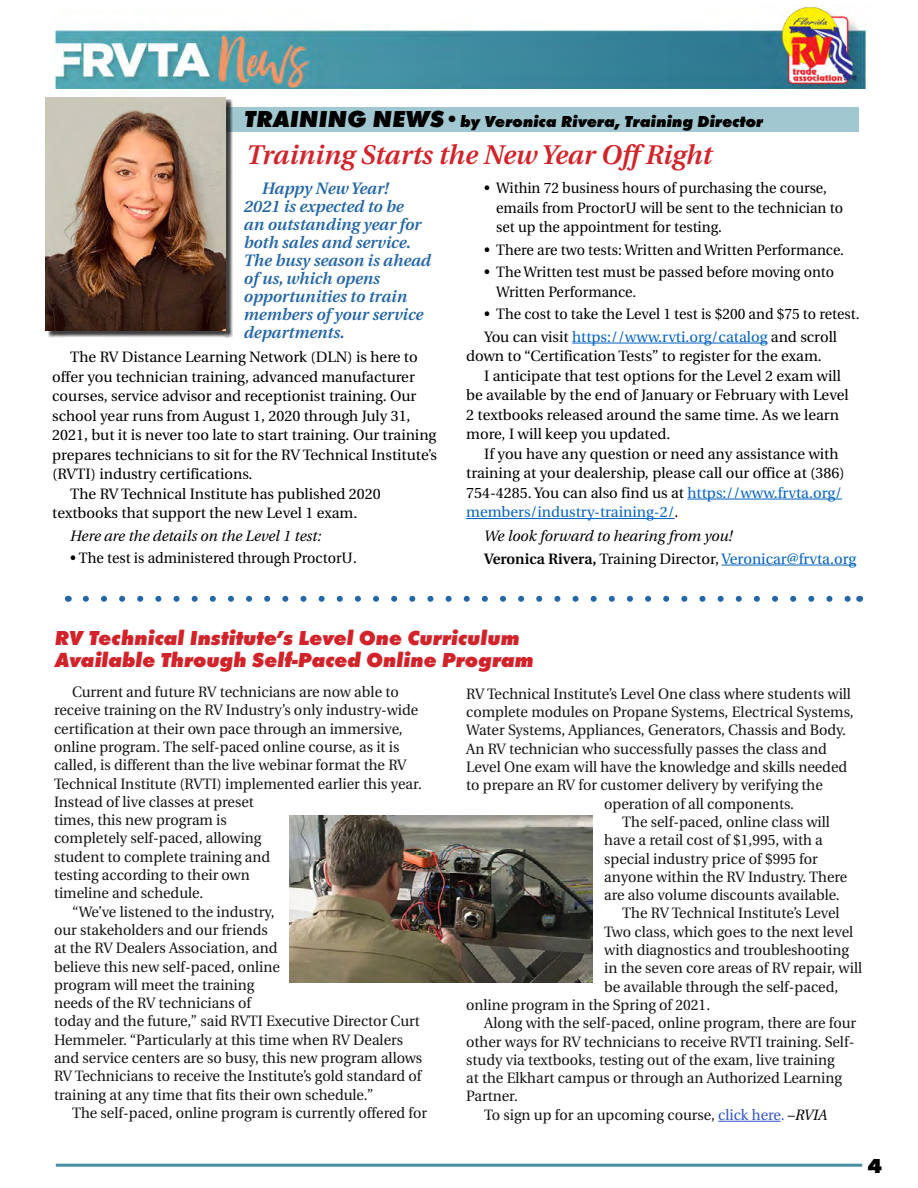
<style>
.page{position:relative;width:918px;height:1188px;background:#fff}
.page>*{position:absolute;margin:0;border:0;box-sizing:border-box;transform-origin:0 0}
.t1{font:italic 600 27px "Utopia";color:#d2232a}
.t2{font:italic 800 21px/22.5px "Futura T";color:#d2232a}
.t3{font:800 21px "Futura T";color:#000}
.t4{font:italic 600 16.5px/18px "Utopia";color:#2466a6}
.t5{font:italic 800 16.5px "Futura T";color:#000}
.t6{font:15px "Utopia";color:#151515}
.t7{font:15px "Utopia";color:#000}
.t8{font:15px/19.5px "Utopia";color:#000;scale:.96 1}
.t9{font:italic 15px/22.5px "Utopia";color:#000}
.t10{font:15px "Utopia";color:#0563c1}
.s1{font-size:24px}
.s2{color:#0563c1}
.s3{color:#000}
.s4{font-weight:600;font-style:normal}
.s5{font-style:normal}
.s6{font-style:normal;color:#0563c1}
.s7{color:#3356c7}
.s8{font-style:italic;color:#000}
</style>
<div class="page">
<hr style="left:56px;top:1164px;width:806px;height:3px;background:#4491a1">
<img style="left:54px;top:5px;width:814px;height:84px">
<hr style="left:572px;top:343px;width:195px;height:1px;background:#0563c1">
<hr style="left:687px;top:499px;width:155px;height:1px;background:#0563c1">
<hr style="left:466px;top:518px;width:209px;height:1px;background:#0563c1">
<hr style="left:721px;top:565px;width:135px;height:1px;background:#0563c1">
<div style="left:220px;top:107px;width:639px;height:24px;background:#a1c8d0"></div>
<div style="left:47px;top:99px;width:186px;height:239px;background:#000;opacity:.75"></div>
<img style="left:45px;top:97px;width:181px;height:233px">
<hr style="left:718px;top:1121px;width:63px;height:1px;background:#3356c7">
<svg style="left:86px;top:596px;width:764px;height:6px"></svg>
<img style="left:290px;top:815px;width:302px;height:167px">
<p class="t5" style="left:244px;top:111px;width:520px"><span class="s1">TRAINING NEWS•</span>by Veronica Rivera, Training Director</p>
<h1 class="t1" style="left:247px;top:140px;width:467px">Training Starts the New Year Off Right</h1>
<p class="t4" style="left:244px;top:180px;width:189px;text-indent:18px">Happy New Year!<br>2021 is expected to be<br>an outstanding year for both sales and service.<br>The busy season is ahead of us, which opens opportunities to train members of your service departments.</p>
<p class="t7" style="left:70px;top:349px;width:349px">The RV Distance Learning Network (DLN) is here to</p>
<p class="t7" style="left:52px;top:368px;width:364px">offer you technician training, advanced manufacturer</p>
<p class="t7" style="left:52px;top:388px;width:366px">courses, service advisor and receptionist training. Our</p>
<p class="t7" style="left:52px;top:407px;width:360px">school year runs from August 1, 2020 through July 31,</p>
<p class="t7" style="left:52px;top:427px;width:386px">2021, but it is never too late to start training. Our training</p>
<p class="t7" style="left:52px;top:446px;width:386px">prepares technicians to sit for the RV Technical Institute’s</p>
<p class="t7" style="left:52px;top:466px;width:202px">(RVTI) industry certifications.</p>
<p class="t7" style="left:70px;top:485px;width:312px">The RV Technical Institute has published 2020</p>
<p class="t7" style="left:52px;top:505px;width:307px">textbooks that support the new Level 1 exam.</p>
<p class="t9" style="left:70px;top:525px;width:253px">Here are the details on the Level 1 test:</p>
<p class="t8" style="left:70px;top:549px;width:300px">• The test is administered through ProctorU.</p>
<p class="t8" style="left:496px;top:179px;width:363px;text-indent:-12px">• Within 72 business hours of purchasing the course, emails from ProctorU will be sent to the technician to set up the appointment for testing.</p>
<p class="t8" style="left:484px;top:240px;width:376px">• There are two tests: Written and Written Performance.</p>
<p class="t8" style="left:496px;top:263px;width:354px;text-indent:-12px">• The Written test must be passed before moving onto<br>Written Performance.</p>
<p class="t8" style="left:484px;top:303px;width:393px;line-height:22.5px">• The cost to take the Level 1 test is $200 and $75 to retest.<br>You can visit <span class="s2">https://www.rvti.org/catalog</span> and scroll</p>
<p class="t7" style="left:466px;top:348px;width:357px">down to “Certification Tests” to register for the exam.</p>
<p class="t7" style="left:484px;top:367px;width:358px">I anticipate that test options for the Level 2 exam will</p>
<p class="t7" style="left:466px;top:387px;width:384px">be available by the end of January or February with Level</p>
<p class="t7" style="left:466px;top:406px;width:374px">2 textbooks released around the same time. As we learn</p>
<p class="t7" style="left:466px;top:426px;width:206px">more, I will keep you updated.</p>
<p class="t7" style="left:484px;top:445px;width:356px">If you have any question or need any assistance with</p>
<p class="t7" style="left:466px;top:465px;width:380px">training at your dealership, please call our office at (386)</p>
<p class="t7" style="left:466px;top:484px;width:378px">754-4285. You can also find us at <span class="s2">https://www.frvta.org/</span></p>
<p class="t10" style="left:466px;top:504px;width:214px">members/industry-training-2/<span class="s3">.</span></p>
<p class="t9" style="left:484px;top:525px;width:374px">We look forward to hearing from you!<br><span class="s4">Veronica Rivera,</span> <span class="s5">Training Director,</span> <span class="s6">Veronicar@frvta.org</span></p>
<h2 class="t2" style="left:54px;top:626px;width:481px">RV Technical Institute’s Level One Curriculum<br>Available Through Self-Paced Online Program</h2>
<p class="t6" style="left:72px;top:684px;width:328px">Current and future RV technicians are now able to</p>
<p class="t6" style="left:54px;top:702px;width:366px">receive training on the RV Industry’s only industry-wide</p>
<p class="t6" style="left:54px;top:720px;width:350px">certification at their own pace through an immersive,</p>
<p class="t6" style="left:54px;top:739px;width:347px">online program. The self-paced online course, as it is</p>
<p class="t6" style="left:54px;top:757px;width:354px">called, is different than the live webinar format the RV</p>
<p class="t6" style="left:54px;top:775px;width:369px">Technical Institute (RVTI) implemented earlier this year.</p>
<p class="t6" style="left:54px;top:794px;width:201px">Instead of live classes at preset</p>
<p class="t6" style="left:54px;top:812px;width:174px">times, this new program is</p>
<p class="t6" style="left:54px;top:830px;width:209px">completely self-paced, allowing</p>
<p class="t6" style="left:54px;top:848px;width:218px">student to complete training and</p>
<p class="t6" style="left:54px;top:867px;width:197px">testing according to their own</p>
<p class="t6" style="left:54px;top:885px;width:151px">timeline and schedule.</p>
<p class="t6" style="left:72px;top:903px;width:204px">“We’ve listened to the industry,</p>
<p class="t6" style="left:54px;top:922px;width:215px">our stakeholders and our friends</p>
<p class="t6" style="left:54px;top:940px;width:225px">at the RV Dealers Association, and</p>
<p class="t6" style="left:54px;top:958px;width:227px">believe this new self-paced, online</p>
<p class="t6" style="left:54px;top:977px;width:202px">program will meet the training</p>
<p class="t6" style="left:54px;top:995px;width:199px">needs of the RV technicians of</p>
<p class="t6" style="left:54px;top:1013px;width:367px">today and the future,” said RVTI Executive Director Curt</p>
<p class="t6" style="left:54px;top:1031px;width:351px">Hemmeler. “Particularly at this time when RV Dealers</p>
<p class="t6" style="left:54px;top:1050px;width:370px">and service centers are so busy, this new program allows</p>
<p class="t6" style="left:54px;top:1068px;width:369px">RV Technicians to receive the Institute’s gold standard of</p>
<p class="t6" style="left:54px;top:1086px;width:321px">training at any time that fits their own schedule.”</p>
<p class="t6" style="left:72px;top:1105px;width:357px">The self-paced, online program is currently offered for</p>
<p class="t6" style="left:466px;top:685px;width:386px">RV Technical Institute’s Level One class where students will</p>
<p class="t6" style="left:466px;top:704px;width:389px">complete modules on Propane Systems, Electrical Systems,</p>
<p class="t6" style="left:466px;top:722px;width:381px">Water Systems, Appliances, Generators, Chassis and Body.</p>
<p class="t6" style="left:466px;top:740px;width:362px">An RV technician who successfully passes the class and</p>
<p class="t6" style="left:466px;top:759px;width:382px">Level One exam will have the knowledge and skills needed</p>
<p class="t6" style="left:466px;top:777px;width:358px">to prepare an RV for customer delivery by verifying the</p>
<p class="t6" style="left:604px;top:795px;width:191px">operation of all components.</p>
<p class="t6" style="left:622px;top:814px;width:209px">The self-paced, online class will</p>
<p class="t6" style="left:604px;top:832px;width:220px">have a retail cost of $1,995, with a</p>
<p class="t6" style="left:604px;top:850px;width:215px">special industry price of $995 for</p>
<p class="t6" style="left:604px;top:869px;width:245px">anyone within the RV Industry. There</p>
<p class="t6" style="left:604px;top:887px;width:237px">are also volume discounts available.</p>
<p class="t6" style="left:622px;top:905px;width:219px">The RV Technical Institute’s Level</p>
<p class="t6" style="left:604px;top:923px;width:251px">Two class, which goes to the next level</p>
<p class="t6" style="left:604px;top:942px;width:246px">with diagnostics and troubleshooting</p>
<p class="t6" style="left:604px;top:960px;width:259px">in the seven core areas of RV repair, will</p>
<p class="t6" style="left:604px;top:978px;width:236px">be available through the self-paced,</p>
<p class="t6" style="left:466px;top:997px;width:246px">online program in the Spring of 2021.</p>
<p class="t6" style="left:484px;top:1015px;width:374px">Along with the self-paced, online program, there are four</p>
<p class="t6" style="left:466px;top:1033px;width:390px">other ways for RV technicians to receive RVTI training. Self-</p>
<p class="t6" style="left:466px;top:1051px;width:370px">study via textbooks, testing out of the exam, live training</p>
<p class="t6" style="left:466px;top:1070px;width:377px">at the Elkhart campus or through an Authorized Learning</p>
<p class="t6" style="left:466px;top:1088px;width:53px">Partner.</p>
<p class="t6" style="left:484px;top:1106px;width:345px">To sign up for an upcoming course, <span class="s7">click here.</span> <span class="s3">–</span><span class="s8">RVIA</span></p>
<h2 class="t3" style="left:868px;top:1153px;width:16px">4</h2>
</div>
